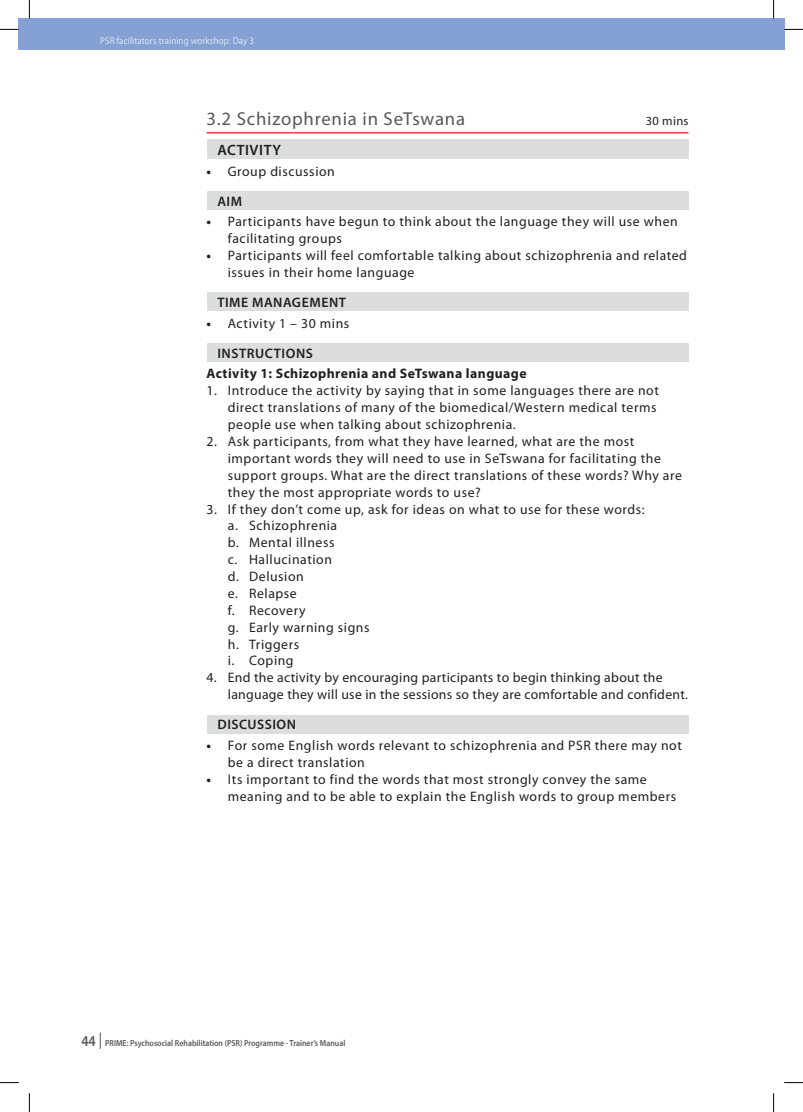
<style>
.page{position:relative;width:803px;height:1112px;background:#fff}
.page>*{position:absolute;margin:0;border:0;box-sizing:border-box;transform-origin:0 0}
.t1{font:18.75px "Myriad Pro";letter-spacing:.04em;color:#57585a}
.t2{font:600 15px "Myriad Pro";color:#231f20}
.t3{font:13.75px/16.9px "Myriad Pro";letter-spacing:.04em;color:#231f20}
.t4{font:13.75px/16.9px "Myriad Pro";letter-spacing:.02em;color:#231f20}
.t5{font:700 13.75px "Myriad Pro";letter-spacing:.03em;color:#231f20}
.t6{font:600 13.75px "Myriad Pro";letter-spacing:.04em;color:#231f20}
.t7{font:12.5px "Myriad Pro";letter-spacing:.025em;color:#231f20}
.t8{font:10px "Myriad Pro";letter-spacing:.01em;color:#dbe6f4;scale:.9 1}
.t9{font:600 8.75px "Myriad Pro";color:#57585a;scale:.9 1}
.s1{font-weight:700}
.s2{font-weight:600}
.s3{font-size:15px}
</style>
<div class="page">
<div style="left:19px;top:19px;width:765px;height:31px;background:#85a0d2"></div>
<svg style="left:100px;top:1032px;width:1px;height:16px"></svg>
<hr style="left:207px;top:132px;width:481px;height:1px;background:#d1232a">
<div style="left:207px;top:140px;width:481px;height:19px;background:#dcdddf"></div>
<div style="left:207px;top:191px;width:481px;height:18px;background:#dcdddf"></div>
<div style="left:207px;top:293px;width:481px;height:18px;background:#dcdddf"></div>
<div style="left:207px;top:343px;width:481px;height:18px;background:#dcdddf"></div>
<div style="left:207px;top:714px;width:481px;height:19px;background:#dcdddf"></div>
<svg style="left:0;top:29px;width:19px;height:1px"></svg>
<svg style="left:784px;top:29px;width:19px;height:1px"></svg>
<svg style="left:0;top:1082px;width:19px;height:1px"></svg>
<svg style="left:784px;top:1082px;width:19px;height:1px"></svg>
<svg style="left:29px;top:0;width:1px;height:19px"></svg>
<svg style="left:29px;top:1093px;width:1px;height:18px"></svg>
<svg style="left:773px;top:0;width:1px;height:19px"></svg>
<svg style="left:773px;top:1093px;width:1px;height:18px"></svg>
<p class="t8" style="left:100px;top:35px;width:173px">PSR facilitators training workshop: Day 3</p>
<h1 class="t1" style="left:207px;top:108px;width:260px">3.2 Schizophrenia in SeTswana</h1>
<p class="t7" style="left:646px;top:114px;width:44px">30 mins</p>
<p class="t2" style="left:217px;top:140px;width:65px">Activity</p>
<p class="t3" style="left:217px;top:156px;width:119px;line-height:29.9px;text-indent:-11px"><span class="s1">•</span> Group discussion<br><span class="s2">Aim</span></p>
<p class="t3" style="left:228px;top:213px;width:451px;text-indent:-21px"><span class="s1">•</span> Participants have begun to think about the language they will use when facilitating groups</p>
<p class="t3" style="left:228px;top:247px;width:461px;text-indent:-21px"><span class="s1">•</span> Participants will feel comfortable talking about schizophrenia and related issues in their home language</p>
<p class="t6" style="left:217px;top:293px;width:9px">time</p>
<p class="t6" style="left:252px;top:293px;width:60px">manageme</p>
<p class="t6" style="left:329px;top:293px;width:16px">nt</p>
<p class="t3" style="left:217px;top:308px;width:134px;line-height:29.9px;text-indent:-11px"><span class="s1">•</span> Activity 1 – 30 mins <span class="s2">instru</span></p>
<p class="t6" style="left:265px;top:344px;width:48px">ctions</p>
<p class="t5" style="left:207px;top:365px;width:321px">Activity 1: Schizophrenia and SeTswana language</p>
<p class="t3" style="left:228px;top:382px;width:432px;text-indent:-21px">1. Introduce the activity by saying that in some languages there are not direct translations of many of the biomedical/Western medical terms people use when talking about schizophrenia.</p>
<p class="t3" style="left:228px;top:433px;width:456px;text-indent:-21px">2. Ask participants, from what they have learned, what are the most important words they will need to use in SeTswana for facilitating the support groups. What are the direct translations of these words? Why are they the most appropriate words to use?</p>
<p class="t3" style="left:228px;top:500px;width:418px;text-indent:-21px">3. If they don’t come up, ask for ideas on what to use for these words: a. Schizophrenia<br>b. Mental illness<br>c. Hallucination<br>d. Delusion<br>e. Relapse<br>f. Recovery<br>g. Early warning signs<br>h. Triggers<br>i. Coping</p>
<p class="t4" style="left:228px;top:669px;width:462px;text-indent:-21px">4. End the activity by encouraging participants to begin thinking about the language they will use in the sessions so they are comfortable and confident.</p>
<p class="t6" style="left:217px;top:715px;width:39px">discussio</p>
<p class="t6" style="left:287px;top:715px;width:11px">n</p>
<p class="t3" style="left:228px;top:737px;width:456px;text-indent:-21px"><span class="s1">•</span> For some English words relevant to schizophrenia and PSR there may not be a direct translation</p>
<p class="t3" style="left:228px;top:770px;width:450px;text-indent:-21px"><span class="s1">•</span> Its important to find the words that most strongly convey the same meaning and to be able to explain the English words to group members</p>
<p class="t9" style="left:81px;top:1037px;width:295px"><span class="s3">44</span> PRIME: Psychosocial Rehabilitation (PSR) Programme - Trainer’s Manual</p>
</div>
